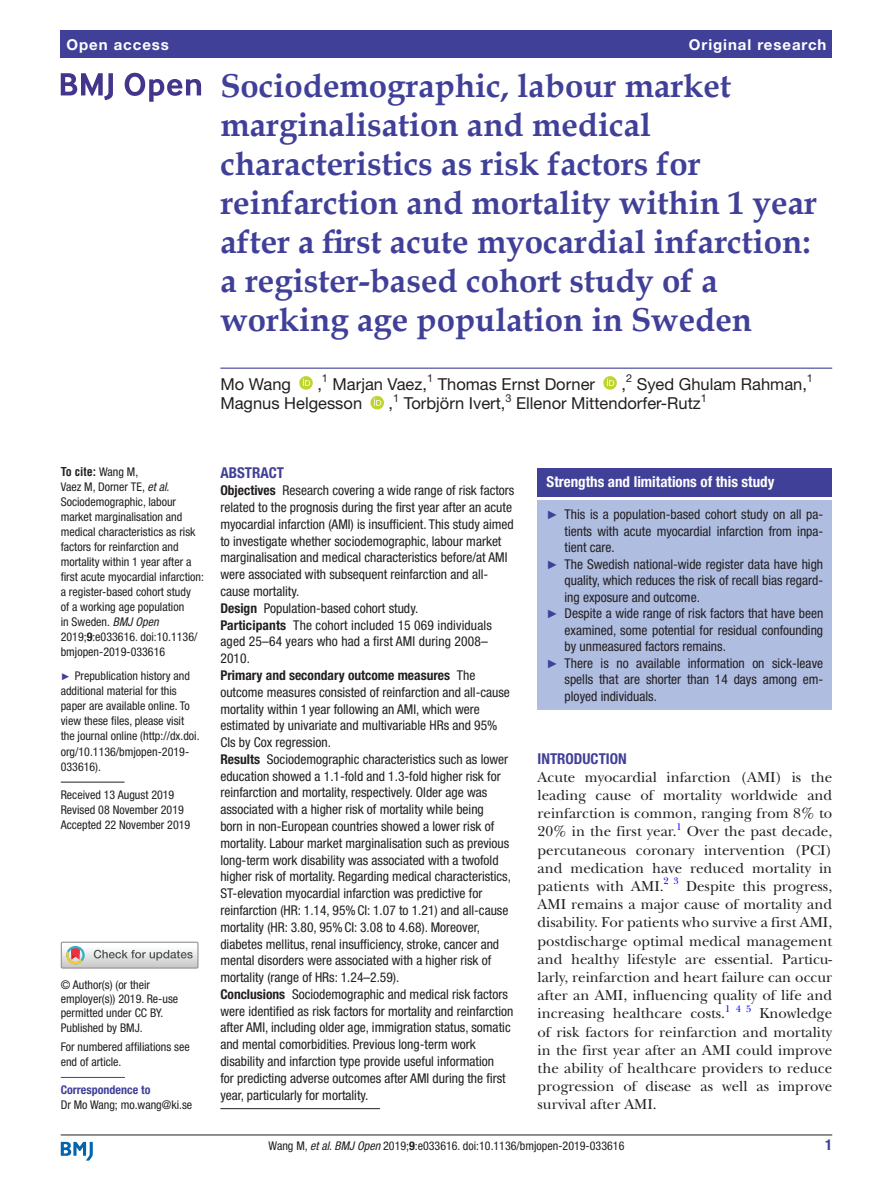
<style>
.page{position:relative;width:893px;height:1191px;background:#fff}
.page>*{position:absolute;margin:0;border:0;box-sizing:border-box;transform-origin:0 0}
.t1{font:700 33px/39px "Book Antiqua";color:#414099}
.t2{font:16.5px "Helvetica Neue LT Std";color:#231f20}
.t3{font:15px/18.1px "New Baskerville";color:#231f20;text-align:justify}
.t4{font:700 condensed 15px "Helvetica Neue LT Std";color:#fff}
.t5{font:700 15px "Helvetica Neue LT Std";letter-spacing:.065em;color:#fff}
.t6{font:700 condensed 15px "Helvetica Neue LT Std";color:#414099}
.t7{font:condensed 13.5px/16.8px "Helvetica Neue LT Std";color:#231f20}
.t8{font:condensed 12px/15px "Helvetica Neue LT Std";color:#231f20}
.t9{font:700 condensed 12px "Helvetica Neue LT Std";color:#414099}
.t10{font:700 condensed 12px "Helvetica LT Std";color:#231f20}
.t11{font:10.95px "Helvetica Neue LT Std";color:#231f20}
.t12{font:9.9px "New Baskerville";color:#00f}
.s1{font-family:"Helvetica Neue LT Std";font-weight:400}
.s2{font-style:italic}
.s3{font-weight:700}
.s4{font-family:"Arial";font-stretch:normal;font-size:9.75px;color:#414099}
.s5{font-family:"Arial";font-stretch:normal;font-size:12px;color:#414099}
</style>
<div class="page">
<hr style="left:61px;top:1134px;width:771px;height:1px;background:#231f20">
<svg style="left:61px;top:1141px;width:32px;height:19px"></svg>
<div style="left:61px;top:31px;width:771px;height:27px;background:#414099"></div>
<hr style="left:220px;top:367px;width:612px;height:2px;background:#414099">
<svg style="left:299px;top:376px;width:14px;height:14px"></svg>
<svg style="left:603px;top:376px;width:14px;height:14px"></svg>
<svg style="left:370px;top:396px;width:14px;height:13px"></svg>
<hr style="left:61px;top:781px;width:64px;height:1px;background:#231f20">
<hr style="left:61px;top:1077px;width:64px;height:1px;background:#414099">
<svg style="left:61px;top:73px;width:52px;height:27px"></svg>
<svg style="left:125px;top:73px;width:76px;height:29px"></svg>
<div style="left:61px;top:941px;width:138px;height:27px;border:1px solid #969090"></div>
<svg style="left:61px;top:942px;width:137px;height:26px"></svg>
<hr style="left:220px;top:1108px;width:160px;height:1px;background:#231f20">
<div style="left:538px;top:468px;width:294px;height:28px;background:#414099"></div>
<div style="left:538px;top:500px;width:294px;height:210px;background:#afbde1"></div>
<p class="t5" style="left:66px;top:35px;width:104px">Open access</p>
<p class="t5" style="left:689px;top:35px;width:139px">Original research</p>
<p class="t1" style="left:220px;top:66px;width:598px">Sociodemographic, labour market marginalisation and medical characteristics as risk factors for reinfarction and mortality within 1 year after a first acute myocardial infarction: a register-based cohort study of a working age population in Sweden</p>
<p class="t2" style="left:220px;top:374px;width:72px">Mo Wang</p>
<p class="t2" style="left:317px;top:374px;width:6px">,</p>
<p class="t11" style="left:322px;top:372px;width:8px">1</p>
<p class="t2" style="left:333px;top:374px;width:96px">Marjan Vaez,</p>
<p class="t11" style="left:427px;top:372px;width:8px">1</p>
<p class="t2" style="left:438px;top:374px;width:159px">Thomas Ernst Dorner</p>
<p class="t11" style="left:626px;top:372px;width:8px">2</p>
<p class="t2" style="left:637px;top:374px;width:172px">Syed Ghulam Rahman,</p>
<p class="t11" style="left:807px;top:372px;width:8px">1</p>
<p class="t2" style="left:621px;top:374px;width:6px">,</p>
<p class="t11" style="left:393px;top:391px;width:8px">1</p>
<p class="t2" style="left:404px;top:394px;width:103px">Torbjörn Ivert,</p>
<p class="t11" style="left:506px;top:391px;width:8px">3</p>
<p class="t2" style="left:516px;top:394px;width:186px">Ellenor Mittendorfer-Rutz</p>
<p class="t11" style="left:701px;top:391px;width:8px">1</p>
<p class="t2" style="left:220px;top:394px;width:143px">Magnus Helgesson</p>
<p class="t2" style="left:389px;top:394px;width:6px">,</p>
<p class="t10" style="left:61px;top:464px;width:79px">To cite: <span class="s1">Wang M,</span></p>
<p class="t8" style="left:61px;top:479px;width:145px">Vaez M, Dorner TE, <span class="s2">et al</span>.<br>Sociodemographic, labour market marginalisation and medical characteristics as risk factors for reinfarction and mortality within 1 year after a first acute myocardial infarction: a register-based cohort study<br>of a working age population<br>in Sweden. <span class="s2">BMJ Open<br></span>2019;<span class="s3">9</span>:e033616. doi:10.1136/ bmjopen-2019-033616</p>
<p class="t8" style="left:61px;top:668px;width:140px"><span class="s4">►</span> Prepublication history and additional material for this paper are available online. To view these files, please visit the journal online (http://dx.doi. org/10.1136/bmjopen-2019-<br>033616).</p>
<p class="t8" style="left:61px;top:787px;width:131px">Received 13 August 2019<br>Revised 08 November 2019<br>Accepted 22 November 2019</p>
<p class="t8" style="left:61px;top:977px;width:119px;line-height:14.4px">© Author(s) (or their employer(s)) 2019. Re-use permitted under CC BY.<br>Published by BMJ.</p>
<p class="t8" style="left:61px;top:1039px;width:130px">For numbered affiliations see end of article.</p>
<p class="t9" style="left:61px;top:1082px;width:91px">Correspondence to</p>
<p class="t8" style="left:61px;top:1097px;width:133px">Dr Mo Wang; mo.wang@ki.se</p>
<p class="t6" style="left:220px;top:464px;width:65px">Abstract</p>
<p class="t7" style="left:220px;top:482px;width:296px"><span class="s3">Objectives</span> Research covering a wide range of risk factors related to the prognosis during the first year after an acute myocardial infarction (AMI) is insufficient. This study aimed to investigate whether sociodemographic, labour market marginalisation and medical characteristics before/at AMI were associated with subsequent reinfarction and all&shy;cause mortality.<br><span class="s3">Design</span> Population-based cohort study.<br><span class="s3">Participants</span> The cohort included 15 069 individuals aged 25–64 years who had a first AMI during 2008– 2010.<br><span class="s3">Primary and secondary outcome measures</span> The outcome measures consisted of reinfarction and all-cause mortality within 1 year following an AMI, which were estimated by univariate and multivariable HRs and 95% CIs by Cox regression.<br><span class="s3">Results</span> Sociodemographic characteristics such as lower education showed a 1.1-fold and 1.3-fold higher risk for reinfarction and mortality, respectively. Older age was associated with a higher risk of mortality while being<br>born in non-European countries showed a lower risk of mortality. Labour market marginalisation such as previous long-term work disability was associated with a twofold higher risk of mortality. Regarding medical characteristics, ST-elevation myocardial infarction was predictive for reinfarction (HR: 1.14, 95%CI: 1.07 to 1.21) and all-cause mortality (HR: 3.80, 95%CI: 3.08 to 4.68). Moreover, diabetes mellitus, renal insufficiency, stroke, cancer and mental disorders were associated with a higher risk of mortality (range of HRs: 1.24–2.59).<br><span class="s3">Conclusions</span> Sociodemographic and medical risk factors were identified as risk factors for mortality and reinfarction after AMI, including older age, immigration status, somatic and mental comorbidities. Previous long-term work disability and infarction type provide useful information<br>for predicting adverse outcomes after AMI during the first year, particularly for mortality.</p>
<p class="t4" style="left:547px;top:473px;width:229px">Strengths and limitations of this study</p>
<p class="t7" style="left:547px;top:506px;width:278px"><span class="s5">►</span> This is a population-based cohort study on all pa-</p>
<p class="t7" style="left:565px;top:522px;width:260px">tients with acute myocardial infarction from inpa-</p>
<p class="t7" style="left:565px;top:539px;width:52px">tient care.</p>
<p class="t7" style="left:547px;top:555px;width:278px"><span class="s5">►</span> The Swedish national-wide register data have high</p>
<p class="t7" style="left:565px;top:572px;width:260px">quality, which reduces the risk of recall bias regard-</p>
<p class="t7" style="left:565px;top:588px;width:137px">ing exposure and outcome.</p>
<p class="t7" style="left:547px;top:605px;width:278px"><span class="s5">►</span> Despite a wide range of risk factors that have been</p>
<p class="t7" style="left:565px;top:621px;width:260px">examined, some potential for residual confounding</p>
<p class="t7" style="left:565px;top:638px;width:163px">by unmeasured factors remains.</p>
<p class="t7" style="left:547px;top:654px;width:278px"><span class="s5">►</span> There is no available information on sick-leave</p>
<p class="t7" style="left:565px;top:671px;width:260px">spells that are shorter than 14 days among em-</p>
<p class="t7" style="left:565px;top:687px;width:94px">ployed individuals.</p>
<p class="t6" style="left:538px;top:749px;width:91px">Introduction</p>
<p class="t3" style="left:538px;top:768px;width:296px">Acute myocardial infarction (AMI) is the leading cause of mortality worldwide and reinfarction is common, ranging from 8% to 20% in the first year.</p>
<p class="t12" style="left:677px;top:820px;width:7px">1</p>
<p class="t3" style="left:538px;top:822px;width:296px;text-indent:149px">Over the past decade, percutaneous coronary intervention (PCI) and medication have reduced mortality in patients with AMI.</p>
<p class="t12" style="left:664px;top:875px;width:17px">2 3</p>
<p class="t3" style="left:538px;top:877px;width:296px;text-indent:148px">Despite this progress, AMI remains a major cause of mortality and disability. For patients who survive a first AMI, postdischarge optimal medical management and healthy lifestyle are essential. Particu&shy;larly, reinfarction and heart failure can occur after an AMI, influencing quality of life and increasing healthcare costs.</p>
<p class="t12" style="left:725px;top:1002px;width:28px">1 4 5</p>
<p class="t3" style="left:538px;top:1004px;width:296px;text-indent:222px">Knowledge of risk factors for reinfarction and mortality in the first year after an AMI could improve the ability of healthcare providers to reduce progression of disease as well as improve survival after AMI.</p>
<p class="t8" style="left:269px;top:1137px;width:357px">Wang M, <span class="s2">et al</span>. <span class="s2">BMJ Open</span> 2019;<span class="s3">9</span>:e033616. doi:10.1136/bmjopen-2019-033616</p>
<p class="t6" style="left:825px;top:1135px;width:9px">1</p>
</div>
